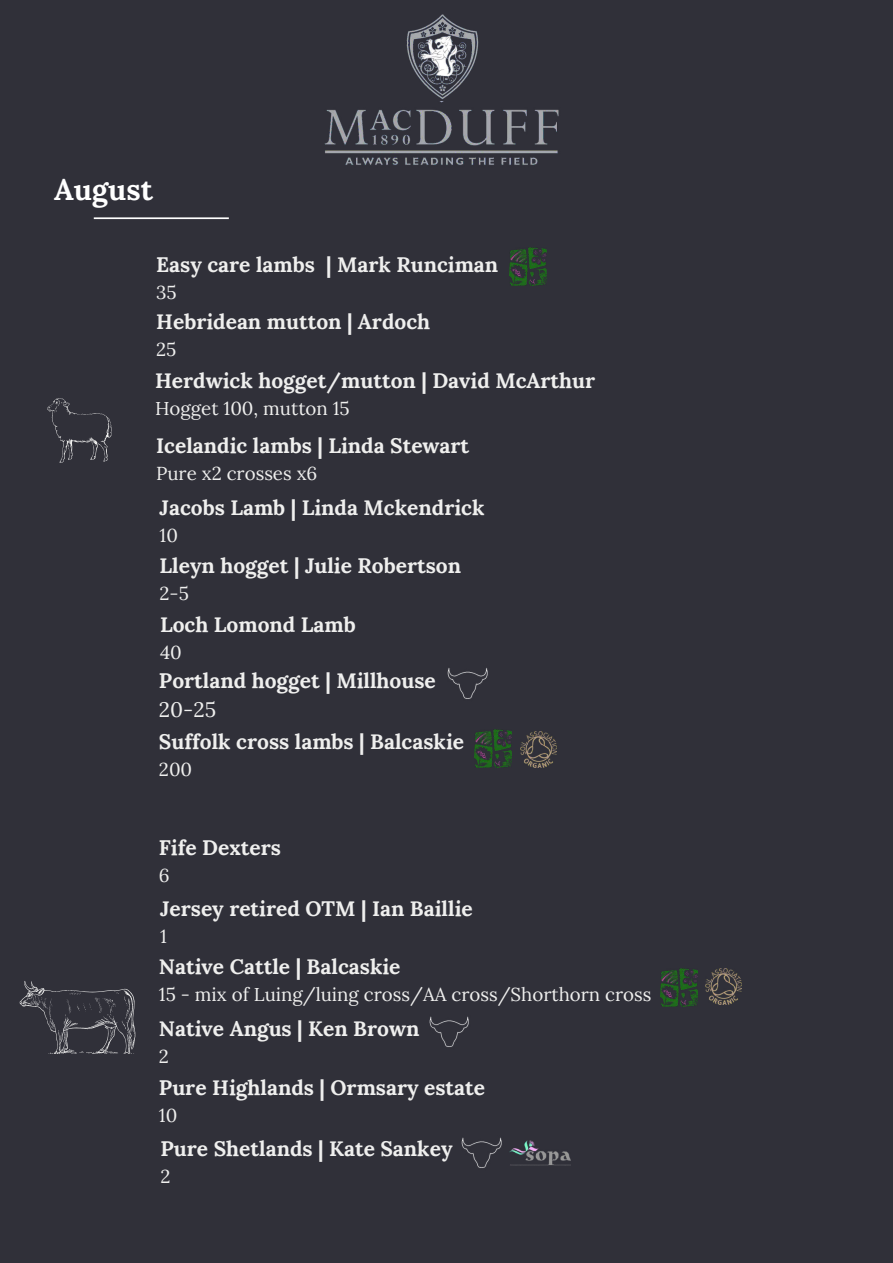
<style>
.page{position:relative;width:893px;height:1263px;background:#303039}
.page>*{position:absolute;margin:0;border:0;box-sizing:border-box;transform-origin:0 0}
.t1{font:700 29.4px "Lora";color:#fff}
.t2{font:700 20.92px "Lora";color:#efefee}
.t3{font:20.92px "Lora";color:#efefee}
.t4{font:18.67px "Lora";color:#efefee}
</style>
<div class="page">
<img style="left:324px;top:102px;width:235px;height:63px">
<img style="left:406px;top:14px;width:73px;height:86px">
<hr style="left:94px;top:217px;width:135px;height:2px;background:#fff">
<svg style="left:47px;top:398px;width:65px;height:65px"></svg>
<svg style="left:20px;top:981px;width:116px;height:73px"></svg>
<img style="left:660px;top:968px;width:38px;height:38px">
<img style="left:429px;top:1016px;width:40px;height:31px">
<img style="left:474px;top:729px;width:38px;height:39px">
<img style="left:521px;top:731px;width:35px;height:37px">
<img style="left:705px;top:968px;width:36px;height:37px">
<img style="left:447px;top:668px;width:41px;height:31px">
<img style="left:509px;top:247px;width:37px;height:39px">
<img style="left:461px;top:1137px;width:41px;height:31px">
<img style="left:509px;top:1141px;width:61px;height:24px">
<h1 class="t1" style="left:54px;top:170px;width:100px">August</h1>
<p class="t2" style="left:156px;top:251px;width:344px">Easy care lambs | Mark Runciman</p>
<p class="t4" style="left:156px;top:280px;width:22px">35</p>
<p class="t2" style="left:156px;top:308px;width:275px">Hebridean mutton | Ardoch</p>
<p class="t4" style="left:156px;top:337px;width:22px">25</p>
<p class="t2" style="left:155px;top:367px;width:442px">Herdwick hogget/mutton | David McArthur</p>
<p class="t4" style="left:155px;top:396px;width:196px">Hogget 100, mutton 15</p>
<p class="t2" style="left:156px;top:432px;width:315px">Icelandic lambs | Linda Stewart</p>
<p class="t4" style="left:156px;top:461px;width:163px">Pure x2 crosses x6</p>
<p class="t2" style="left:160px;top:493px;width:326px">Jacobs Lamb | Linda Mckendrick</p>
<p class="t4" style="left:160px;top:523px;width:20px">10</p>
<p class="t2" style="left:160px;top:552px;width:303px">Lleyn hogget | Julie Robertson</p>
<p class="t4" style="left:160px;top:581px;width:31px">2-5</p>
<p class="t2" style="left:160px;top:611px;width:197px">Loch Lomond Lamb</p>
<p class="t4" style="left:160px;top:640px;width:23px">40</p>
<p class="t2" style="left:159px;top:667px;width:278px">Portland hogget | Millhouse</p>
<p class="t3" style="left:159px;top:696px;width:59px">20-25</p>
<p class="t2" style="left:159px;top:728px;width:307px">Suffolk cross lambs | Balcaskie</p>
<p class="t4" style="left:159px;top:757px;width:35px">200</p>
<p class="t2" style="left:159px;top:834px;width:124px">Fife Dexters</p>
<p class="t4" style="left:159px;top:864px;width:12px">6</p>
<p class="t2" style="left:160px;top:895px;width:314px">Jersey retired OTM | Ian Baillie</p>
<p class="t4" style="left:160px;top:924px;width:8px">1</p>
<p class="t2" style="left:159px;top:953px;width:243px">Native Cattle | Balcaskie</p>
<p class="t4" style="left:159px;top:982px;width:494px">15 - mix of Luing/luing cross/AA cross/Shorthorn cross</p>
<p class="t2" style="left:159px;top:1015px;width:262px">Native Angus | Ken Brown</p>
<p class="t4" style="left:159px;top:1044px;width:12px">2</p>
<p class="t2" style="left:159px;top:1074px;width:328px">Pure Highlands | Ormsary estate</p>
<p class="t4" style="left:159px;top:1103px;width:20px">10</p>
<p class="t2" style="left:160px;top:1135px;width:293px">Pure Shetlands | Kate Sankey</p>
<p class="t4" style="left:160px;top:1164px;width:12px">2</p>
</div>
